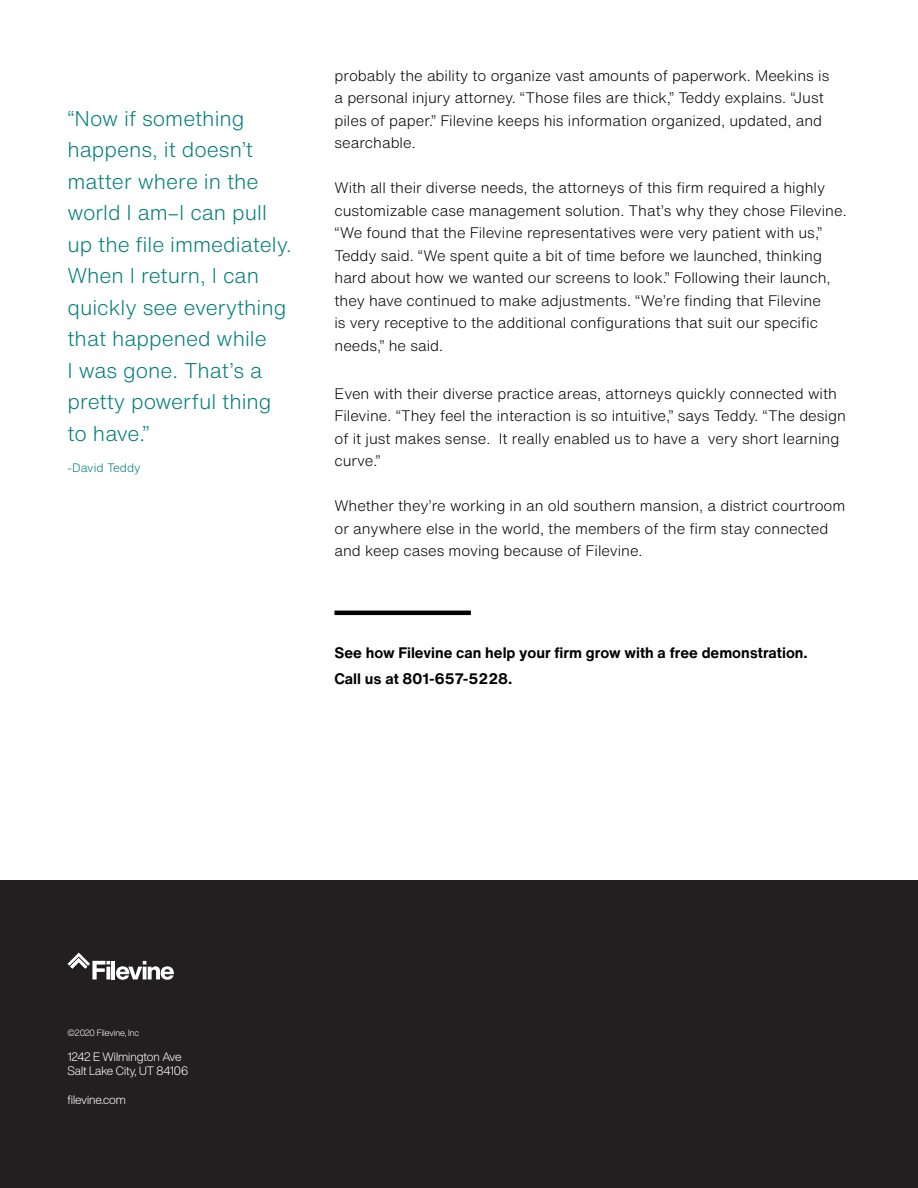
<style>
.page{position:relative;width:918px;height:1188px;background:#fff}
.page>*{position:absolute;margin:0;border:0;box-sizing:border-box;transform-origin:0 0}
.t1{font:300 21px/31.5px "Helvetica Now Text";color:#007d79}
.t2{font:300 15px/22.5px "Helvetica Now Text";color:#000}
.t3{font:700 15px/25.5px "Helvetica Now Text";color:#000}
.t4{font:300 12px/14.4px "Helvetica Now Display";color:#fff}
.t5{font:300 12px "Helvetica Now Text";color:#007d79}
.t6{font:300 9px "Helvetica Now Display";letter-spacing:-.005em;color:#fff}
</style>
<div class="page">
<div style="left:0;top:880px;width:918px;height:308px;background:#221f20"></div>
<hr style="left:334px;top:611px;width:137px;height:4px;background:#000">
<svg style="left:68px;top:953px;width:42px;height:26px"></svg>
<hr style="left:112px;top:961px;width:3px;height:18px;background:#fff">
<svg style="left:116px;top:961px;width:58px;height:19px"></svg>
<h1 class="t1" style="left:68px;top:102px;width:226px">“Now if something happens, it doesn’t matter where in the world I am–I can pull up the file immediately.<br>When I return, I can quickly see everything that happened while<br>I was gone. That’s a pretty powerful thing to have.”</h1>
<p class="t5" style="left:68px;top:459px;width:75px">-David Teddy</p>
<p class="t2" style="left:334px;top:64px;width:496px">probably the ability to organize vast amounts of paperwork. Meekins is a personal injury attorney. “Those files are thick,” Teddy explains. “Just piles of paper.” Filevine keeps his information organized, updated, and searchable.</p>
<p class="t2" style="left:334px;top:176px;width:514px">With all their diverse needs, the attorneys of this firm required a highly customizable case management solution. That’s why they chose Filevine. “We found that the Filevine representatives were very patient with us,” Teddy said. “We spent quite a bit of time before we launched, thinking hard about how we wanted our screens to look.” Following their launch, they have continued to make adjustments. “We’re finding that Filevine<br>is very receptive to the additional configurations that suit our specific needs,” he said.</p>
<p class="t2" style="left:334px;top:382px;width:513px">Even with their diverse practice areas, attorneys quickly connected with Filevine. “They feel the interaction is so intuitive,” says Teddy. “The design of it just makes sense. It really enabled us to have a very short learning curve.”</p>
<p class="t2" style="left:334px;top:494px;width:512px">Whether they’re working in an old southern mansion, a district courtroom or anywhere else in the world, the members of the firm stay connected and keep cases moving because of Filevine.</p>
<p class="t3" style="left:334px;top:640px;width:475px">See how Filevine can help your firm grow with a free demonstration.<br>Call us at 801-657-5228.</p>
<p class="t6" style="left:68px;top:1026px;width:73px">©2020 Filevine, Inc</p>
<p class="t4" style="left:68px;top:1049px;width:122px">1242 E Wilmington Ave<br>Salt Lake City, UT 84106</p>
<p class="t4" style="left:68px;top:1092px;width:60px">filevine.com</p>
</div>
